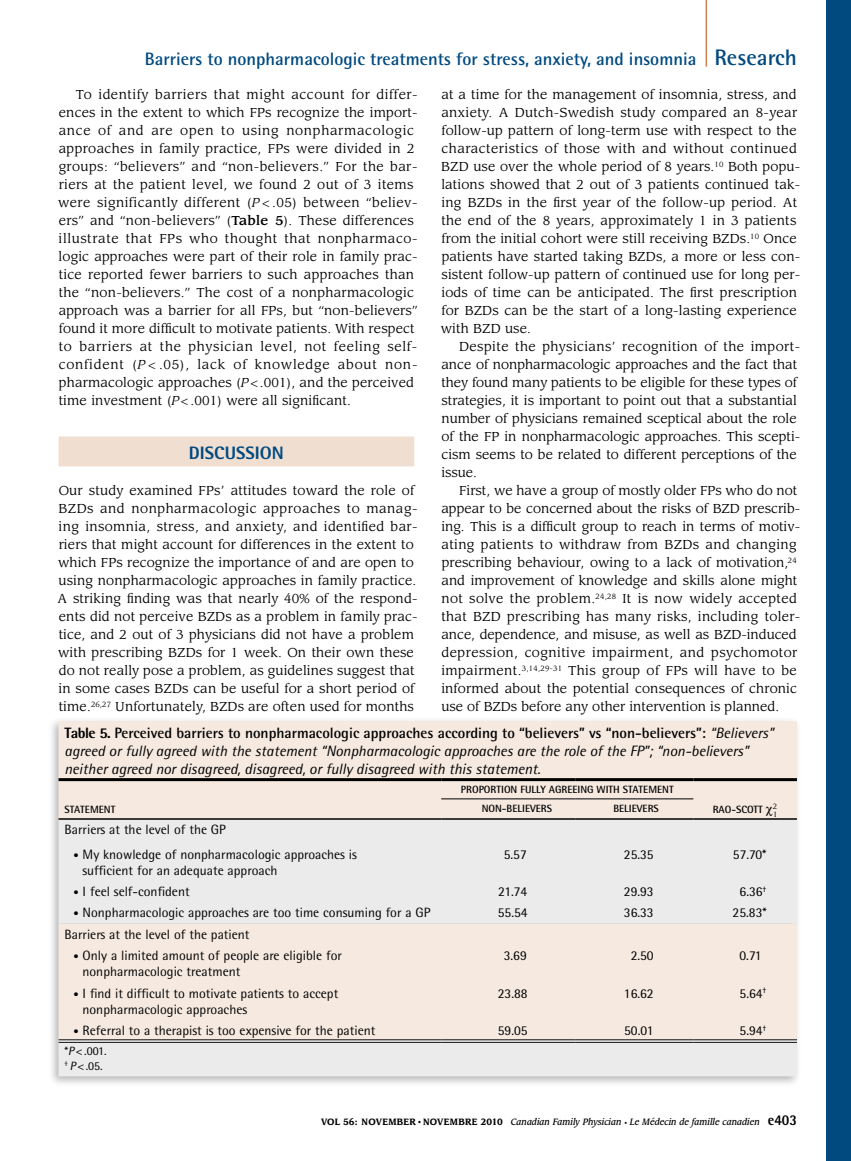
<style>
.page{position:relative;width:851px;height:1161px;background:#fff}
.page>*{position:absolute;margin:0;border:0;box-sizing:border-box;transform-origin:0 0}
.t1{font:700 18px "Rotis Semi Sans Std";color:#004a80}
.t2{font:800 18px "Rotis Semi Sans Std";color:#004a80}
.t3{font:italic 15px/18px "Rotis Semi Sans Std";color:#000}
.t4{font:13.5px/16.2px "Rotis Semi Sans Std";color:#000}
.t5{font:12.75px/18px "Leawood Std";letter-spacing:.01em;color:#000}
.t6{font:12px/15px "Rotis Semi Sans Std";color:#000}
.t7{font:700 10.5px "Rotis Semi Sans Std";color:#000}
.t8{font:italic 500 9px "Leawood Std";color:#000;scale:.9 1}
.t9{font:7.5px/8.6px "Leawood Std";color:#000}
.s1{font-size:22.5px}
.s2{font-style:italic}
.s3{font-weight:500}
.s4{font-weight:800;font-style:normal}
.s5{font-weight:700;font-style:normal}
.s6{font-size:10.5px}
.s7{font-family:"Times";font-weight:400;font-style:normal}
.s8{font-style:normal;font-size:6px}
.s9{font-family:"Rotis Semi Sans Std";font-weight:800;font-style:normal;font-size:15px}
</style>
<div class="page">
<div style="left:826px;top:0;width:24px;height:1161px;background:#004a80"></div>
<hr style="left:705px;top:0;width:2px;height:67px;background:#cc8354">
<div style="left:58px;top:436px;width:356px;height:30px;background:#f0ded0"></div>
<div style="left:47px;top:716px;width:755px;height:371px;background:#000;opacity:.3"></div>
<div style="left:58px;top:721px;width:738px;height:97px;background:#f5e9e0"></div>
<svg style="left:58px;top:820px;width:738px;height:256px;background:#eee9e5"></svg>
<hr style="left:58px;top:1040px;width:383px;height:3px;background:#fff">
<hr style="left:441px;top:1040px;width:134px;height:3px;background:#fff">
<hr style="left:575px;top:1040px;width:118px;height:3px;background:#fff">
<hr style="left:693px;top:1040px;width:103px;height:3px;background:#fff">
<hr style="left:58px;top:778px;width:383px;height:3px;background:#000">
<hr style="left:441px;top:778px;width:134px;height:3px;background:#000">
<hr style="left:575px;top:778px;width:118px;height:3px;background:#000">
<hr style="left:693px;top:778px;width:103px;height:3px;background:#000">
<hr style="left:58px;top:818px;width:383px;height:2px;background:#000">
<hr style="left:693px;top:818px;width:103px;height:2px;background:#000">
<hr style="left:58px;top:1040px;width:383px;height:1px;background:#000">
<hr style="left:58px;top:1042px;width:383px;height:1px;background:#000">
<hr style="left:441px;top:1040px;width:134px;height:1px;background:#000">
<hr style="left:441px;top:1042px;width:134px;height:1px;background:#000">
<hr style="left:575px;top:1040px;width:118px;height:1px;background:#000">
<hr style="left:575px;top:1042px;width:118px;height:1px;background:#000">
<hr style="left:693px;top:1040px;width:103px;height:1px;background:#000">
<hr style="left:693px;top:1042px;width:103px;height:1px;background:#000">
<hr style="left:441px;top:799px;width:134px;height:1px;background:#000">
<hr style="left:575px;top:799px;width:118px;height:1px;background:#000">
<hr style="left:441px;top:818px;width:134px;height:2px;background:#000">
<hr style="left:575px;top:818px;width:118px;height:2px;background:#000">
<svg style="left:766px;top:807px;width:6px;height:9px"></svg>
<h1 class="t1" style="left:145px;top:48px;width:653px">Barriers to nonpharmacologic treatments for stress, anxiety, and insomnia <span class="s1">Research</span></h1>
<p class="t5" style="left:58px;top:86px;width:361px;text-indent:18px">To identify barriers that might account for differ&shy;ences in the extent to which FPs recognize the import&shy;ance of and are open to using nonpharmacologic approaches in family practice, FPs were divided in 2 groups: “believers” and “non-believers.” For the bar&shy;riers at the patient level, we found 2 out of 3 items were significantly different (<span class="s2">P</span> &lt; .05) between “believ&shy;ers” and “non-believers” (<span class="s3">Table 5</span>). These differences illustrate that FPs who thought that nonpharmaco&shy;logic approaches were part of their role in family prac&shy;tice reported fewer barriers to such approaches than the “non-believers.” The cost of a nonpharmacologic approach was a barrier for all FPs, but “non-believers” found it more difficult to motivate patients. With respect to barriers at the physician level, not feeling self&shy;confident (<span class="s2">P</span> &lt; .05), lack of knowledge about non&shy;pharmacologic approaches (<span class="s2">P</span>&lt;.001), and the perceived time investment (<span class="s2">P</span>&lt;.001) were all significant.</p>
<h1 class="t2" style="left:189px;top:441px;width:97px">DISCUSSION</h1>
<p class="t5" style="left:57px;top:482px;width:361px">Our study examined FPs’ attitudes toward the role of BZDs and nonpharmacologic approaches to manag&shy;ing insomnia, stress, and anxiety, and identified bar&shy;riers that might account for differences in the extent to which FPs recognize the importance of and are open to using nonpharmacologic approaches in family practice.<br>A striking finding was that nearly 40% of the respond&shy;ents did not perceive BZDs as a problem in family prac&shy;tice, and 2 out of 3 physicians did not have a problem with prescribing BZDs for 1 week. On their own these do not really pose a problem, as guidelines suggest that in some cases BZDs can be useful for a short period of time.<sup>26,27</sup> Unfortunately, BZDs are often used for months</p>
<p class="t5" style="left:441px;top:86px;width:361px">at a time for the management of insomnia, stress, and anxiety. A Dutch-Swedish study compared an 8-year follow-up pattern of long-term use with respect to the characteristics of those with and without continued BZD use over the whole period of 8 years.<sup>10</sup> Both popu&shy;lations showed that 2 out of 3 patients continued tak&shy;ing BZDs in the first year of the follow-up period. At the end of the 8 years, approximately 1 in 3 patients from the initial cohort were still receiving BZDs.<sup>10</sup> Once patients have started taking BZDs, a more or less con&shy;sistent follow-up pattern of continued use for long per&shy;iods of time can be anticipated. The first prescription for BZDs can be the start of a long-lasting experience with BZD use.</p>
<p class="t5" style="left:441px;top:338px;width:360px;text-indent:18px">Despite the physicians’ recognition of the import&shy;ance of nonpharmacologic approaches and the fact that they found many patients to be eligible for these types of strategies, it is important to point out that a substantial number of physicians remained sceptical about the role of the FP in nonpharmacologic approaches. This scepti&shy;cism seems to be related to different perceptions of the issue.</p>
<p class="t5" style="left:441px;top:482px;width:360px;text-indent:18px">First, we have a group of mostly older FPs who do not appear to be concerned about the risks of BZD prescrib&shy;ing. This is a difficult group to reach in terms of motiv&shy;ating patients to withdraw from BZDs and changing prescribing behaviour, owing to a lack of motivation,<sup>24 </sup>and improvement of knowledge and skills alone might not solve the problem.<sup>24,28</sup> It is now widely accepted that BZD prescribing has many risks, including toler&shy;ance, dependence, and misuse, as well as BZD-induced depression, cognitive impairment, and psychomotor impairment.<sup>3,14,29-31</sup> This group of FPs will have to be informed about the potential consequences of chronic use of BZDs before any other intervention is planned.</p>
<p class="t3" style="left:64px;top:723px;width:710px"><span class="s4">Table 5.</span> <span class="s5">Perceived barriers to nonpharmacologic approaches according to “believers” vs “non-believers”:</span> “Believers” agreed or fully agreed with the statement “Nonpharmacologic approaches are the role of the FP”; “non-believers” neither agreed nor disagreed, disagreed, or fully disagreed with this statement.</p>
<p class="t7" style="left:64px;top:803px;width:52px">STATEMENT</p>
<p class="t7" style="left:461px;top:783px;width:12px">Proportion</p>
<p class="t7" style="left:520px;top:783px;width:109px">fu lly agreeing with stat</p>
<p class="t7" style="left:643px;top:783px;width:26px">em ent</p>
<p class="t7" style="left:712px;top:803px;width:35px">Rao-Scott</p>
<p class="t9" style="left:772px;top:802px;width:6px">2<br>1</p>
<p class="t7" style="left:481px;top:802px;width:66px">Non-beli evers</p>
<p class="t7" style="left:613px;top:802px;width:41px">beli evers</p>
<p class="t4" style="left:65px;top:822px;width:163px">Barriers at the level of the GP</p>
<p class="t4" style="left:83px;top:846px;width:276px;text-indent:-9px"><span class="s6">•</span> My knowledge of nonpharmacologic approaches is sufficient for an adequate approach</p>
<p class="t4" style="left:503px;top:846px;width:25px">5.57</p>
<p class="t4" style="left:624px;top:846px;width:31px">25.35</p>
<p class="t4" style="left:732px;top:846px;width:35px">57.70*</p>
<p class="t4" style="left:74px;top:883px;width:118px"><span class="s6">•</span> I feel self-confident</p>
<p class="t4" style="left:498px;top:883px;width:31px">21.74</p>
<p class="t4" style="left:624px;top:883px;width:31px">29.93</p>
<p class="t4" style="left:739px;top:883px;width:28px">6.36<sup>†</sup></p>
<p class="t4" style="left:74px;top:905px;width:358px"><span class="s6">•</span> Nonpharmacologic approaches are too time consuming for a GP</p>
<p class="t4" style="left:498px;top:905px;width:31px">55.54</p>
<p class="t4" style="left:624px;top:905px;width:31px">36.33</p>
<p class="t4" style="left:732px;top:905px;width:36px">25.83*</p>
<p class="t4" style="left:64px;top:926px;width:186px">Barriers at the level of the patient</p>
<p class="t4" style="left:83px;top:947px;width:261px;text-indent:-9px"><span class="s6">•</span> Only a limited amount of people are eligible for nonpharmacologic treatment</p>
<p class="t4" style="left:503px;top:947px;width:25px">3.69</p>
<p class="t4" style="left:630px;top:947px;width:25px">2.50</p>
<p class="t4" style="left:739px;top:947px;width:24px">0.71</p>
<p class="t4" style="left:83px;top:985px;width:257px;text-indent:-9px"><span class="s6">•</span> I find it difficult to motivate patients to accept nonpharmacologic approaches</p>
<p class="t4" style="left:498px;top:985px;width:31px">23.88</p>
<p class="t4" style="left:624px;top:985px;width:31px">16.62</p>
<p class="t4" style="left:739px;top:985px;width:28px">5.64<sup>†</sup></p>
<p class="t4" style="left:74px;top:1022px;width:303px"><span class="s6">•</span> Referral to a therapist is too expensive for the patient</p>
<p class="t4" style="left:498px;top:1022px;width:31px">59.05</p>
<p class="t4" style="left:624px;top:1022px;width:31px">50.01</p>
<p class="t4" style="left:739px;top:1022px;width:28px">5.94<sup>†</sup></p>
<p class="t6" style="left:65px;top:1044px;width:44px">*<span class="s2">P</span>&lt;.001. <sup>†</sup> <span class="s2">P</span>&lt;.05.</p>
<p class="t8" style="left:321px;top:1116px;width:530px"><span class="s5">VOL 56: NOVEMBER</span> <span class="s7">•</span> <span class="s5">NOVEMBRE 2010</span> Canadian Family Physician <span class="s8">•</span> Le Médecin de famille canadien <span class="s9">e403</span></p>
</div>
